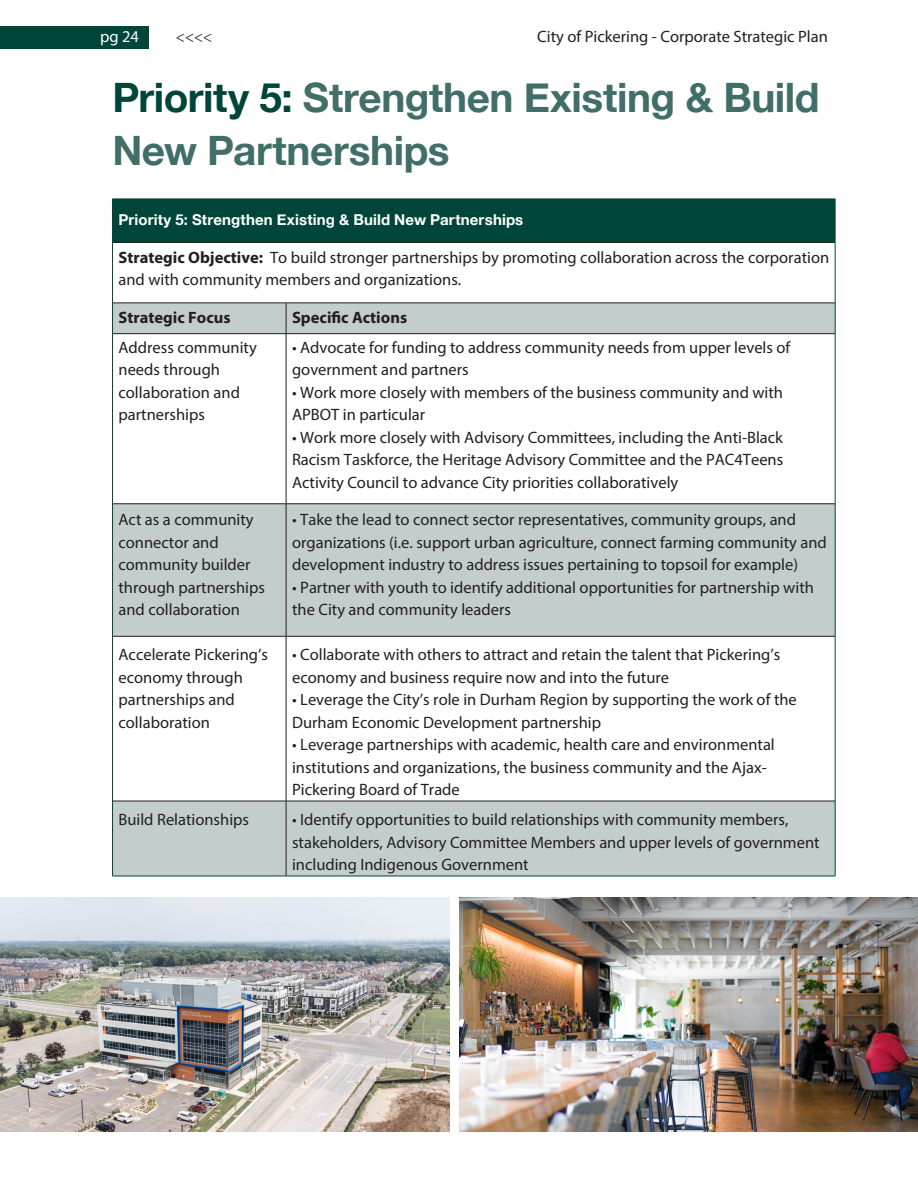
<style>
.page{position:relative;width:918px;height:1188px;background:#fff}
.page>*{position:absolute;margin:0;border:0;box-sizing:border-box;transform-origin:0 0}
.Headline_27_31_Left{font:700 40.5px/52.5px "Helvetica Neue";letter-spacing:-.01em;color:#416e68}
.Copy_Text_08_14_Left{font:16.5px/22.5px "Myriad Pro";color:#231f20}
.Copy_Text_08_14_Left-2{font:700 16.5px "Myriad Pro";color:#231f20}
.t1{font:16.5px "Myriad Pro";color:#fff}
.t2{font:16.5px "Minion Pro";color:#231f20}
.Headlines_Copy_Text_10_15_Left{font:700 15px "Helvetica Neue";letter-spacing:.01em;color:#fff}
.s1{color:#00453a}
.s2{font-weight:700}
</style>
<div class="page">
<div style="left:113px;top:199px;width:722px;height:43px;background:#00453a"></div>
<svg style="left:113px;top:304px;width:722px;height:572px"></svg>
<hr style="left:112px;top:303px;width:1px;height:31px;background:#00453a">
<hr style="left:835px;top:303px;width:1px;height:31px;background:#00453a">
<hr style="left:112px;top:334px;width:1px;height:170px;background:#00453a">
<hr style="left:835px;top:334px;width:1px;height:170px;background:#00453a">
<hr style="left:112px;top:504px;width:1px;height:132px;background:#00453a">
<hr style="left:835px;top:504px;width:1px;height:132px;background:#00453a">
<hr style="left:112px;top:636px;width:1px;height:165px;background:#00453a">
<hr style="left:835px;top:636px;width:1px;height:165px;background:#00453a">
<hr style="left:112px;top:801px;width:1px;height:75px;background:#00453a">
<hr style="left:835px;top:801px;width:1px;height:75px;background:#00453a">
<hr style="left:112px;top:876px;width:174px;height:1px;background:#00453a">
<hr style="left:286px;top:876px;width:549px;height:1px;background:#00453a">
<hr style="left:286px;top:303px;width:1px;height:30px;background:#231f20">
<hr style="left:113px;top:333px;width:173px;height:1px;background:#231f20">
<hr style="left:286px;top:333px;width:549px;height:1px;background:#231f20">
<hr style="left:286px;top:334px;width:1px;height:170px;background:#231f20">
<hr style="left:113px;top:504px;width:173px;height:1px;background:#231f20">
<hr style="left:286px;top:504px;width:549px;height:1px;background:#231f20">
<hr style="left:286px;top:504px;width:1px;height:132px;background:#231f20">
<hr style="left:113px;top:636px;width:173px;height:1px;background:#231f20">
<hr style="left:286px;top:636px;width:549px;height:1px;background:#231f20">
<hr style="left:286px;top:636px;width:1px;height:165px;background:#231f20">
<hr style="left:113px;top:801px;width:173px;height:1px;background:#231f20">
<hr style="left:286px;top:801px;width:549px;height:1px;background:#231f20">
<hr style="left:286px;top:801px;width:1px;height:75px;background:#231f20">
<hr style="left:112px;top:199px;width:1px;height:43px;background:#00453a">
<hr style="left:835px;top:199px;width:1px;height:43px;background:#00453a">
<hr style="left:112px;top:242px;width:1px;height:61px;background:#00453a">
<hr style="left:835px;top:242px;width:1px;height:61px;background:#00453a">
<hr style="left:113px;top:242px;width:173px;height:1px;background:#231f20">
<hr style="left:286px;top:242px;width:549px;height:1px;background:#231f20">
<hr style="left:113px;top:303px;width:173px;height:1px;background:#231f20">
<hr style="left:286px;top:303px;width:549px;height:1px;background:#231f20">
<img style="left:459px;top:898px;width:459px;height:234px">
<img style="left:0;top:898px;width:449px;height:234px">
<div style="left:0;top:26px;width:149px;height:23px;background:#00453a"></div>
<p class="t1" style="left:100px;top:27px;width:41px">pg 24</p>
<p class="t2" style="left:176px;top:26px;width:38px">&lt;&lt;&lt;&lt;</p>
<p class="Copy_Text_08_14_Left" style="left:537px;top:25px;width:292px">City of Pickering - Corporate Strategic Plan</p>
<p class="Headline_27_31_Left" style="left:112px;top:73px;width:709px"><span class="s1">Priority 5:</span> Strengthen Existing &amp; Build<br>New Partnerships</p>
<p class="Headlines_Copy_Text_10_15_Left" style="left:119px;top:208px;width:406px">Priority 5: Strengthen Existing &amp; Build New Partnerships</p>
<p class="Copy_Text_08_14_Left" style="left:119px;top:245px;width:712px"><span class="s2">Strategic Objective:</span> To build stronger partnerships by promoting collaboration across the corporation and with community members and organizations.</p>
<p class="Copy_Text_08_14_Left-2" style="left:119px;top:306px;width:114px">Strategic Focus</p>
<p class="Copy_Text_08_14_Left-2" style="left:292px;top:306px;width:117px">Specific Actions</p>
<p class="Copy_Text_08_14_Left" style="left:119px;top:335px;width:140px">Address community needs through collaboration and partnerships</p>
<p class="Copy_Text_08_14_Left" style="left:292px;top:335px;width:500px">• Advocate for funding to address community needs from upper levels of government and partners</p>
<p class="Copy_Text_08_14_Left" style="left:292px;top:380px;width:493px">• Work more closely with members of the business community and with<br>APBOT in particular</p>
<p class="Copy_Text_08_14_Left" style="left:292px;top:425px;width:493px;text-align:justify">• Work more closely with Advisory Committees, including the Anti-Black Racism Taskforce, the Heritage Advisory Committee and the PAC4Teens Activity Council to advance City priorities collaboratively</p>
<p class="Copy_Text_08_14_Left" style="left:119px;top:508px;width:148px">Act as a community connector and community builder through partnerships and collaboration</p>
<p class="Copy_Text_08_14_Left" style="left:292px;top:508px;width:536px">• Take the lead to connect sector representatives, community groups, and organizations (i.e. support urban agriculture, connect farming community and development industry to address issues pertaining to topsoil for example)</p>
<p class="Copy_Text_08_14_Left" style="left:292px;top:575px;width:523px">• Partner with youth to identify additional opportunities for partnership with the City and community leaders</p>
<p class="Copy_Text_08_14_Left" style="left:119px;top:643px;width:151px">Accelerate Pickering’s economy through partnerships and collaboration</p>
<p class="Copy_Text_08_14_Left" style="left:292px;top:643px;width:490px">• Collaborate with others to attract and retain the talent that Pickering’s economy and business require now and into the future</p>
<p class="Copy_Text_08_14_Left" style="left:292px;top:688px;width:506px">• Leverage the City’s role in Durham Region by supporting the work of the<br>Durham Economic Development partnership</p>
<p class="Copy_Text_08_14_Left" style="left:292px;top:733px;width:484px">• Leverage partnerships with academic, health care and environmental institutions and organizations, the business community and the Ajax-<br>Pickering Board of Trade</p>
<p class="Copy_Text_08_14_Left" style="left:119px;top:808px;width:132px">Build Relationships</p>
<p class="Copy_Text_08_14_Left" style="left:292px;top:808px;width:529px">• Identify opportunities to build relationships with community members, stakeholders, Advisory Committee Members and upper levels of government including Indigenous Government</p>
</div>
